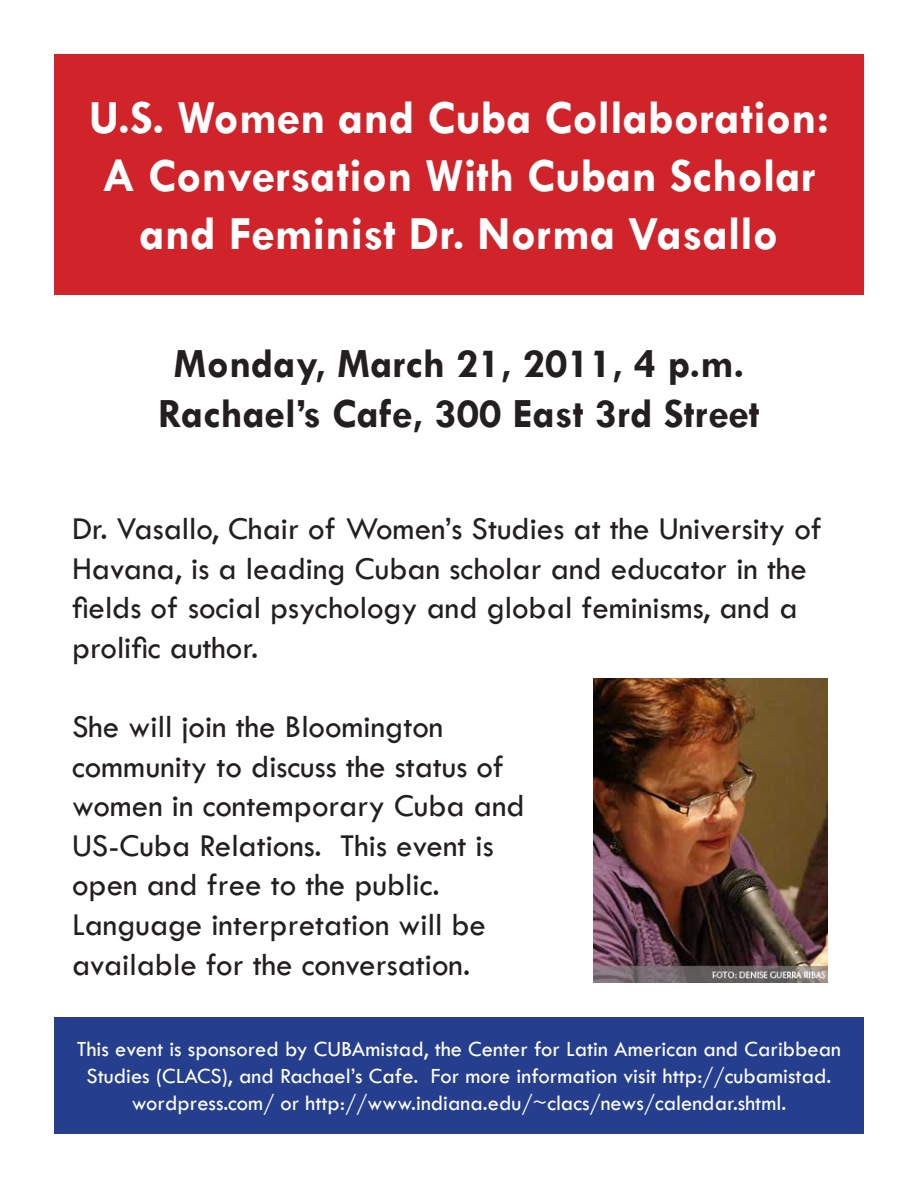
<style>
.page{position:relative;width:918px;height:1188px;background:#fff}
.page>*{position:absolute;margin:0;border:0;box-sizing:border-box;transform-origin:0 0}
.t1{font:700 48px/57.6px "Tw Cen";color:#fff;text-align:center}
.t2{font:700 42px "Tw Cen";color:#231f20}
.t3{font:33px/39.6px "Tw Cen";color:#231f20}
.t4{font:22.5px/27px "Tw Cen";color:#fff;text-align:center}
</style>
<div class="page">
<div style="left:54px;top:54px;width:810px;height:241px;background:#d1232a"></div>
<div style="left:54px;top:1017px;width:810px;height:117px;background:#253f8e"></div>
<img style="left:593px;top:678px;width:235px;height:304px">
<p class="t1" style="left:89px;top:88px;width:742px">U.S. Women and Cuba Collaboration:<br>A Conversation With Cuban Scholar and Feminist Dr. Norma Vasallo</p>
<p class="t2" style="left:173px;top:339px;width:573px">Monday, March 21, 2011, 4 p.m.</p>
<p class="t2" style="left:158px;top:389px;width:603px">Rachael’s Cafe, 300 East 3rd Street</p>
<p class="t3" style="left:72px;top:509px;width:751px">Dr. Vasallo, Chair of Women’s Studies at the University of</p>
<p class="t3" style="left:72px;top:548px;width:737px">Havana, is a leading Cuban scholar and educator in the fields of social psychology and global feminisms, and a</p>
<p class="t3" style="left:72px;top:628px;width:188px">prolific author.</p>
<p class="t3" style="left:72px;top:707px;width:373px">She will join the Bloomington</p>
<p class="t3" style="left:72px;top:746px;width:433px">community to discuss the status of</p>
<p class="t3" style="left:72px;top:786px;width:454px">women in contemporary Cuba and</p>
<p class="t3" style="left:72px;top:826px;width:423px">US-Cuba Relations. This event is open and free to the public.</p>
<p class="t3" style="left:72px;top:905px;width:416px">Language interpretation will be</p>
<p class="t3" style="left:72px;top:944px;width:400px">available for the conversation.</p>
<p class="t4" style="left:77px;top:1036px;width:766px">This event is sponsored by CUBAmistad, the Center for Latin American and Caribbean<br>Studies (CLACS), and Rachael’s Cafe. For more information visit http://cubamistad. wordpress.com/ or http://www.indiana.edu/~clacs/news/calendar.shtml.</p>
</div>
